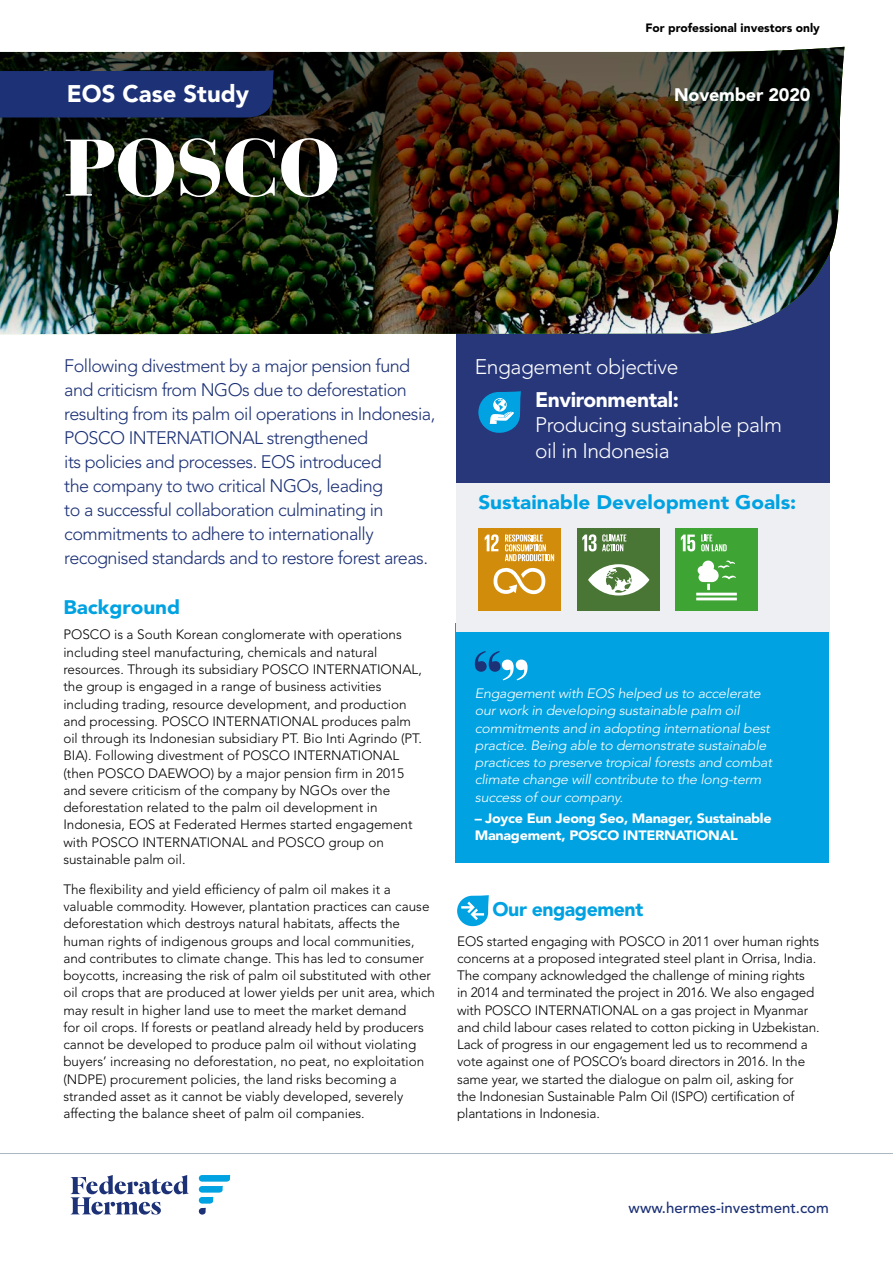
<style>
.page{position:relative;width:893px;height:1263px;background:#fff}
.page>*{position:absolute;margin:0;border:0;box-sizing:border-box;transform-origin:0 0}
.t1{font:900 79.5px "Bauer Bodoni Std";letter-spacing:-.02em;color:#fff}
.t2{font:900 23.85px "Avenir LT Std";color:#fff}
.t3{font:300 21px/25.2px "Avenir LT Std";letter-spacing:-.02em;color:#fff}
.t4{font:900 21px "Avenir LT Std";letter-spacing:-.02em;color:#fff}
.t5{font:900 19.5px "Avenir LT Std";color:#00a2e1;scale:1.07 1}
.t6{font:900 19.5px "Avenir LT Std";letter-spacing:-.025em;color:#00a2e1}
.t7{font:300 18px/24px "Avenir LT Std";letter-spacing:-.03em;color:#1c3176}
.t8{font:900 18px "Avenir LT Std";letter-spacing:-.01em;color:#fff}
.t9{font:500 15px "Avenir LT Std";color:#1c3176}
.t10{font:300 13.5px/17.2px "Avenir LT Std";color:#000}
.t11{font:italic 300 13.5px/17.2px "Avenir LT Std";letter-spacing:-.02em;color:#fff;scale:1.07 1}
.t12{font:900 13.5px/17.2px "Avenir LT Std";letter-spacing:-.02em;color:#fff;scale:1.07 1}
.t13{font:900 12px "Avenir LT Std";color:#000}
</style>
<div class="page">
<div style="left:456px;top:249px;width:373px;height:234px;background:#27377a"></div>
<img style="left:0;top:47px;width:845px;height:287px">
<div style="left:456px;top:623px;width:373px;height:240px;background:#00a2e1"></div>
<div style="left:456px;top:483px;width:373px;height:148px;background:#edeff3"></div>
<svg style="left:199px;top:1175px;width:31px;height:39px"></svg>
<svg style="left:71px;top:1175px;width:118px;height:39px"></svg>
<hr style="left:0;top:1153px;width:893px;height:1px;background:#abb7c1">
<div style="left:0;top:70px;width:275px;height:47px;background:#1c3176"></div>
<div style="left:478px;top:528px;width:83px;height:82px;background:#d18c0c"></div>
<svg style="left:494px;top:567px;width:51px;height:28px"></svg>
<svg style="left:485px;top:534px;width:14px;height:17px"></svg>
<svg style="left:505px;top:534px;width:49px;height:27px"></svg>
<div style="left:577px;top:528px;width:83px;height:82px;background:#497634"></div>
<svg style="left:588px;top:564px;width:61px;height:31px"></svg>
<svg style="left:582px;top:534px;width:44px;height:17px"></svg>
<div style="left:675px;top:528px;width:83px;height:82px;background:#3ea535"></div>
<hr style="left:696px;top:593px;width:41px;height:2px;background:#fff">
<hr style="left:696px;top:597px;width:41px;height:3px;background:#fff">
<svg style="left:698px;top:560px;width:38px;height:30px"></svg>
<svg style="left:681px;top:534px;width:14px;height:17px"></svg>
<svg style="left:701px;top:534px;width:26px;height:17px"></svg>
<svg style="left:478px;top:391px;width:43px;height:42px"></svg>
<svg style="left:457px;top:895px;width:32px;height:31px"></svg>
<svg style="left:475px;top:651px;width:53px;height:29px"></svg>
<h2 class="t2" style="left:67px;top:80px;width:184px">EOS Case Study</h2>
<h1 class="t1" style="left:64px;top:119px;width:278px">POSCO</h1>
<p class="t13" style="left:645px;top:21px;width:176px">For professional investors only</p>
<h3 class="t8" style="left:674px;top:84px;width:138px">November 2020</h3>
<p class="t7" style="left:64px;top:354px;width:372px">Following divestment by a major pension fund and criticism from NGOs due to deforestation resulting from its palm oil operations in Indonesia, POSCO INTERNATIONAL strengthened<br>its policies and processes. EOS introduced<br>the company to two critical NGOs, leading<br>to a successful collaboration culminating in commitments to adhere to internationally recognised standards and to restore forest areas.</p>
<h3 class="t5" style="left:63px;top:595px;width:111px">Background</h3>
<p class="t10" style="left:63px;top:626px;width:360px">POSCO is a South Korean conglomerate with operations including steel manufacturing, chemicals and natural resources. Through its subsidiary POSCO INTERNATIONAL, the group is engaged in a range of business activities including trading, resource development, and production and processing. POSCO INTERNATIONAL produces palm oil through its Indonesian subsidiary PT. Bio Inti Agrindo (PT.<br>BIA). Following divestment of POSCO INTERNATIONAL (then POSCO DAEWOO) by a major pension firm in 2015 and severe criticism of the company by NGOs over the deforestation related to the palm oil development in Indonesia, EOS at Federated Hermes started engagement with POSCO INTERNATIONAL and POSCO group on sustainable palm oil.</p>
<p class="t10" style="left:63px;top:880px;width:373px">The flexibility and yield efficiency of palm oil makes it a valuable commodity. However, plantation practices can cause deforestation which destroys natural habitats, affects the human rights of indigenous groups and local communities, and contributes to climate change. This has led to consumer boycotts, increasing the risk of palm oil substituted with other oil crops that are produced at lower yields per unit area, which may result in higher land use to meet the market demand<br>for oil crops. If forests or peatland already held by producers cannot be developed to produce palm oil without violating buyers’ increasing no deforestation, no peat, no exploitation (NDPE) procurement policies, the land risks becoming a stranded asset as it cannot be viably developed, severely affecting the balance sheet of palm oil companies.</p>
<h3 class="t3" style="left:475px;top:354px;width:205px">Engagement objective</h3>
<h3 class="t4" style="left:535px;top:387px;width:145px">Environmental:</h3>
<h3 class="t3" style="left:535px;top:413px;width:249px">Producing sustainable palm oil in Indonesia</h3>
<h3 class="t5" style="left:478px;top:491px;width:299px">Sustainable Development Goals:</h3>
<p class="t11" style="left:475px;top:685px;width:279px">Engagement with EOS helped us to accelerate our work in developing sustainable palm oil commitments and in adopting international best practice. Being able to demonstrate sustainable practices to preserve tropical forests and combat climate change will contribute to the long-term success of our company.</p>
<p class="t12" style="left:475px;top:810px;width:279px">– Joyce Eun Jeong Seo, Manager, Sustainable<br>Management, POSCO INTERNATIONAL</p>
<h3 class="t6" style="left:493px;top:897px;width:152px">Our engagement</h3>
<p class="t10" style="left:457px;top:932px;width:364px">EOS started engaging with POSCO in 2011 over human rights concerns at a proposed integrated steel plant in Orrisa, India.<br>The company acknowledged the challenge of mining rights<br>in 2014 and terminated the project in 2016. We also engaged with POSCO INTERNATIONAL on a gas project in Myanmar and child labour cases related to cotton picking in Uzbekistan.<br>Lack of progress in our engagement led us to recommend a vote against one of POSCO’s board directors in 2016. In the same year, we started the dialogue on palm oil, asking for<br>the Indonesian Sustainable Palm Oil (ISPO) certification of plantations in Indonesia.</p>
<p class="t9" style="left:629px;top:1199px;width:202px">www.hermes-investment.com</p>
</div>
